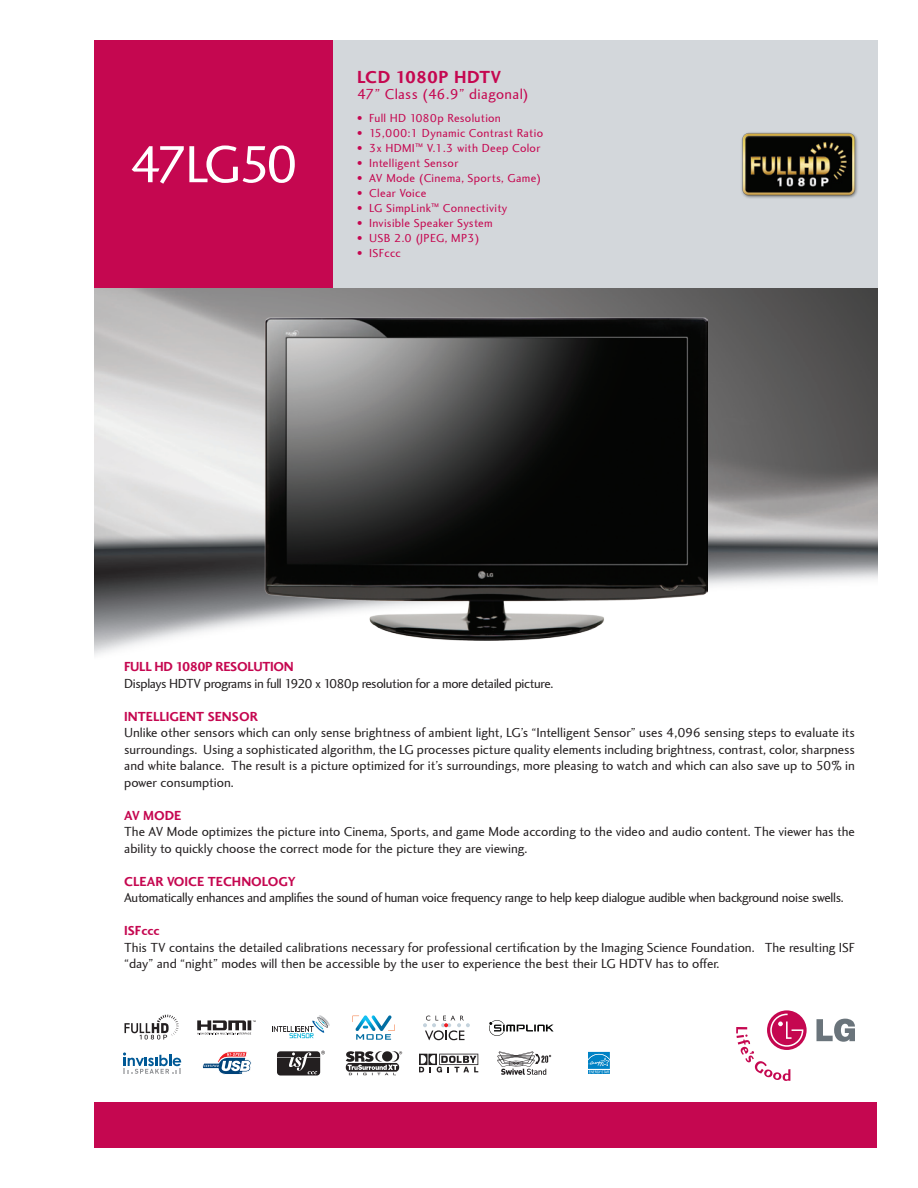
<style>
.page{position:relative;width:918px;height:1188px;background:#fff}
.page>*{position:absolute;margin:0;border:0;box-sizing:border-box;transform-origin:0 0}
.t1{font:54px "Charlotte Sans";letter-spacing:-.09em;color:#fff}
.t2{font:700 18px "Charlotte Sans";letter-spacing:.005em;color:#c50750}
.t3{font:15px "Charlotte Sans";letter-spacing:.025em;color:#c50750}
.t4{font:13.5px/16.5px "Charlotte Sans";color:#231f20}
.t5{font:13.5px "Charlotte Sans";letter-spacing:-.025em;color:#231f20}
.t6{font:700 13.5px "Charlotte Sans";color:#c50750}
.t7{font:700 13.5px "Charlotte Sans";letter-spacing:-.025em;color:#c50750}
.t8{font:12px "Charlotte Sans";letter-spacing:.025em;color:#c50750}
</style>
<div class="page">
<img style="left:94px;top:288px;width:784px;height:367px">
<div style="left:94px;top:1102px;width:784px;height:46px;background:#c50750"></div>
<div style="left:306px;top:40px;width:572px;height:248px;background:#d3d7db"></div>
<div style="left:94px;top:40px;width:239px;height:248px;background:#c50750"></div>
<img style="left:741px;top:132px;width:117px;height:67px">
<img style="left:265px;top:318px;width:442px;height:322px">
<svg style="left:352px;top:1015px;width:43px;height:25px"></svg>
<svg style="left:423px;top:1016px;width:47px;height:24px"></svg>
<svg style="left:272px;top:1015px;width:58px;height:23px"></svg>
<svg style="left:123px;top:1052px;width:58px;height:22px"></svg>
<div style="left:587px;top:1051px;width:23px;height:18px;background:#e7f3f9"></div>
<svg style="left:587px;top:1052px;width:23px;height:22px"></svg>
<svg style="left:197px;top:1020px;width:59px;height:15px"></svg>
<svg style="left:277px;top:1051px;width:43px;height:25px"></svg>
<svg style="left:277px;top:1051px;width:48px;height:23px"></svg>
<svg style="left:346px;top:1051px;width:56px;height:24px"></svg>
<svg style="left:125px;top:1015px;width:54px;height:25px"></svg>
<svg style="left:419px;top:1054px;width:59px;height:19px"></svg>
<svg style="left:497px;top:1051px;width:54px;height:24px"></svg>
<svg style="left:202px;top:1051px;width:49px;height:24px"></svg>
<svg style="left:489px;top:1020px;width:65px;height:16px"></svg>
<svg style="left:817px;top:1019px;width:38px;height:23px"></svg>
<svg style="left:736px;top:1010px;width:71px;height:71px"></svg>
<p class="t1" style="left:129px;top:134px;width:171px">47LG50</p>
<p class="t2" style="left:357px;top:66px;width:145px">LCD 1080P HDTV</p>
<p class="t3" style="left:357px;top:86px;width:173px">47” Class (46.9” diagonal)</p>
<p class="t8" style="left:357px;top:111px;width:146px">• Full HD 1080p Resolution</p>
<p class="t8" style="left:357px;top:126px;width:188px">• 15,000:1 Dynamic Contrast Ratio</p>
<p class="t8" style="left:357px;top:141px;width:185px">• 3x HDMI<sup>™</sup> V.1.3 with Deep Color</p>
<p class="t8" style="left:357px;top:156px;width:103px">• Intelligent Sensor</p>
<p class="t8" style="left:357px;top:171px;width:186px">• AV Mode (Cinema, Sports, Game)</p>
<p class="t8" style="left:357px;top:186px;width:71px">• Clear Voice</p>
<p class="t8" style="left:357px;top:201px;width:152px">• LG SimpLink<sup>™</sup> Connectivity</p>
<p class="t8" style="left:357px;top:216px;width:137px">• Invisible Speaker System</p>
<p class="t8" style="left:357px;top:231px;width:124px">• USB 2.0 (JPEG, MP3)</p>
<p class="t8" style="left:357px;top:246px;width:45px">• ISFccc</p>
<p class="t7" style="left:124px;top:659px;width:171px">FULL HD 1080P RESOLUTION</p>
<p class="t5" style="left:124px;top:676px;width:431px">Displays HDTV programs in full 1920 x 1080p resolution for a more detailed picture.</p>
<p class="t6" style="left:124px;top:708px;width:134px">INTELLIGENT SENSOR</p>
<p class="t4" style="left:124px;top:725px;width:732px;text-align:justify">Unlike other sensors which can only sense brightness of ambient light, LG’s “Intelligent Sensor” uses 4,096 sensing steps to evaluate its surroundings. Using a sophisticated algorithm, the LG processes picture quality elements including brightness, contrast, color, sharpness and white balance. The result is a picture optimized for it’s surroundings, more pleasing to watch and which can also save up to 50% in power consumption.</p>
<p class="t6" style="left:124px;top:807px;width:57px">AV MODE</p>
<p class="t4" style="left:124px;top:824px;width:732px">The AV Mode optimizes the picture into Cinema, Sports, and game Mode according to the video and audio content. The viewer has the ability to quickly choose the correct mode for the picture they are viewing.</p>
<p class="t6" style="left:124px;top:873px;width:173px">CLEAR VOICE TECH NOLOGY</p>
<p class="t5" style="left:124px;top:890px;width:721px">Automatically enhances and amplifies the sound of human voice frequency range to help keep dialogue audible when background noise swells.</p>
<p class="t6" style="left:124px;top:923px;width:37px">IS FCCC</p>
<p class="t4" style="left:124px;top:939px;width:732px">This TV contains the detailed calibrations necessary for professional certification by the Imaging Science Foundation. The resulting ISF “day” and “night” modes will then be accessible by the user to experience the best their LG HDTV has to offer.</p>
</div>
